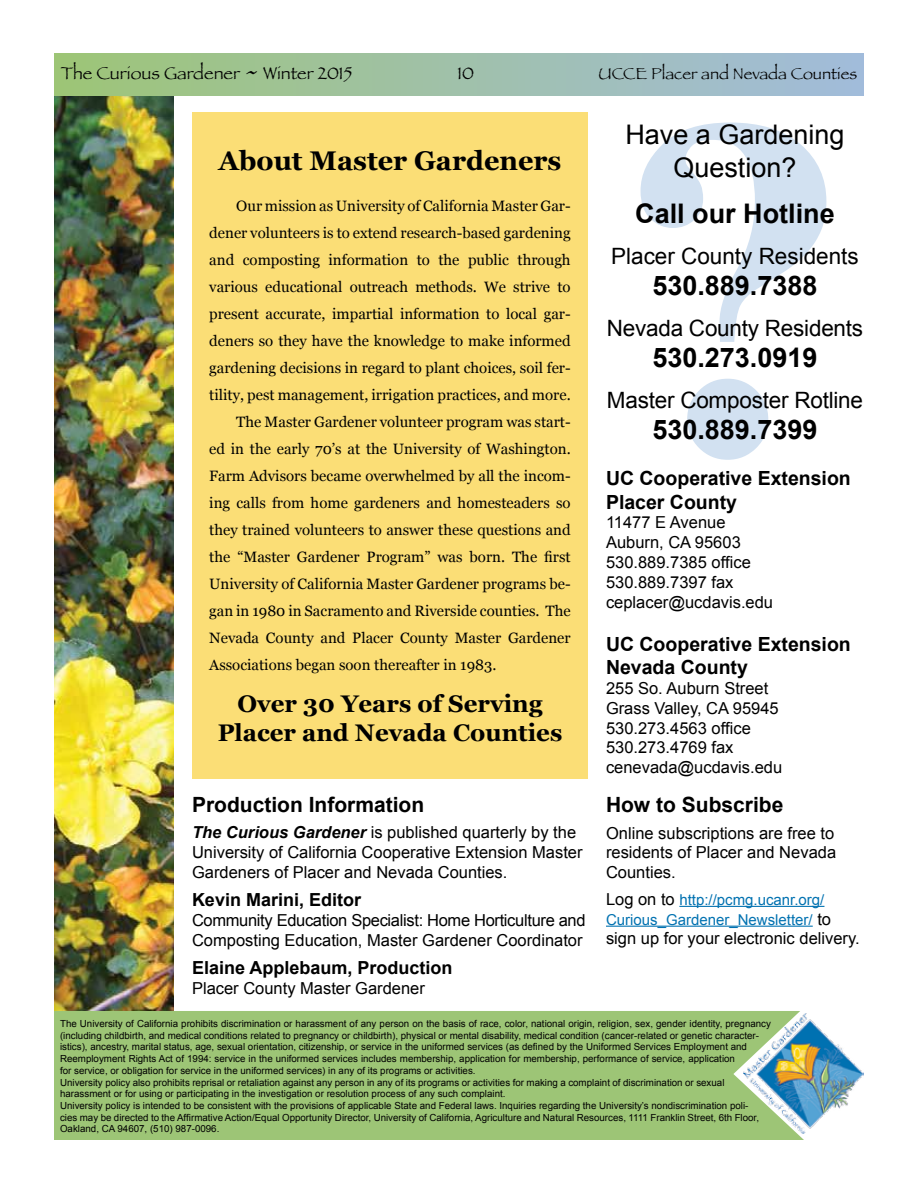
<style>
.page{position:relative;width:918px;height:1188px;background:#fff}
.page>*{position:absolute;margin:0;border:0;box-sizing:border-box;transform-origin:0 0}
.t1{font:700 480px "Times";color:#d2e1f1}
.t2{font:700 27px "Arial";color:#000}
.t3{font:27px/33px "Arial";color:#000;text-align:center}
.t4{font:700 27px "Georgia";color:#000}
.t5{font:700 24px/28.8px "Georgia";color:#000;text-align:center}
.t6{font:22.5px "Arial";letter-spacing:-.01em;color:#000}
.t7{font:700 21px "Arial";color:#000}
.t8{font:700 19.5px/23.4px "Arial";color:#000}
.t9{font:700 18px "Arial";color:#000}
.t10{font:18px "Papyrus";color:#000}
.t11{font:16.5px/19.8px "Arial";color:#000}
.t12{font:16.5px/19.8px "Arial";letter-spacing:-.02em;color:#000}
.t13{font:16.5px "Papyrus";color:#000}
.t14{font:15px "Georgia";color:#000}
.t15{font:15px/19.8px "Arial";color:#0272b1}
.t16{font:9.75px/11.7px "Arial";color:#000}
.s1{font-size:27px}
.s2{font-weight:700;font-style:italic}
.s3{font-size:16.5px;color:#000}
</style>
<div class="page">
<img style="left:54px;top:95px;width:120px;height:916px">
<img style="left:804px;top:1014px;width:59px;height:119px">
<div style="left:54px;top:1011px;width:750px;height:129px;background:#9dc576"></div>
<hr style="left:679px;top:906px;width:145px;height:1px;background:#0272b1">
<hr style="left:606px;top:926px;width:207px;height:1px;background:#0272b1">
<div style="left:192px;top:112px;width:396px;height:666px;background:#fbde76"></div>
<div style="left:54px;top:54px;width:810px;height:41px;background:linear-gradient(to right,#9dc577,#a2bcdc)"></div>
<h3 class="t10" style="left:61px;top:62px;width:293px">The Curious Gardener <span class="s1">~</span> Winter 2015</h3>
<h3 class="t10" style="left:458px;top:62px;width:18px">10</h3>
<h3 class="t13" style="left:599px;top:64px;width:260px">UCCE Placer and Nevada Counties</h3>
<h2 class="t4" style="left:219px;top:140px;width:344px">About Master Gardeners</h2>
<h3 class="t14" style="left:236px;top:194px;width:336px">Our mission as University of California Master Gar-</h3>
<h3 class="t14" style="left:209px;top:221px;width:363px">dener volunteers is to extend research-based gardening</h3>
<h3 class="t14" style="left:209px;top:248px;width:363px">and composting information to the public through</h3>
<h3 class="t14" style="left:209px;top:275px;width:363px">various educational outreach methods. We strive to</h3>
<h3 class="t14" style="left:209px;top:302px;width:363px">present accurate, impartial information to local gar-</h3>
<h3 class="t14" style="left:209px;top:329px;width:363px">deners so they have the knowledge to make informed</h3>
<h3 class="t14" style="left:209px;top:356px;width:363px">gardening decisions in regard to plant choices, soil fer-</h3>
<h3 class="t14" style="left:209px;top:383px;width:363px">tility, pest management, irrigation practices, and more.</h3>
<h3 class="t14" style="left:236px;top:410px;width:336px">The Master Gardener volunteer program was start-</h3>
<h3 class="t14" style="left:209px;top:437px;width:363px">ed in the early 70’s at the University of Washington.</h3>
<h3 class="t14" style="left:209px;top:464px;width:363px">Farm Advisors became overwhelmed by all the incom-</h3>
<h3 class="t14" style="left:209px;top:491px;width:363px">ing calls from home gardeners and homesteaders so</h3>
<h3 class="t14" style="left:209px;top:518px;width:363px">they trained volunteers to answer these questions and</h3>
<h3 class="t14" style="left:209px;top:545px;width:363px">the “Master Gardener Program” was born. The first</h3>
<h3 class="t14" style="left:209px;top:572px;width:363px">University of California Master Gardener programs be-</h3>
<h3 class="t14" style="left:209px;top:599px;width:363px">gan in 1980 in Sacramento and Riverside counties. The</h3>
<h3 class="t14" style="left:209px;top:626px;width:363px">Nevada County and Placer County Master Gardener</h3>
<h3 class="t14" style="left:209px;top:653px;width:289px">Associations began soon thereafter in 1983.</h3>
<h3 class="t5" style="left:218px;top:688px;width:346px">Over 30 Years of Serving<br>Placer and Nevada Counties</h3>
<h3 class="t7" style="left:192px;top:790px;width:234px">Production Information</h3>
<h3 class="t11" style="left:192px;top:823px;width:392px"><span class="s2">The Curious Gardener</span> is published quarterly by the<br>University of California Cooperative Extension Master<br>Gardeners of Placer and Nevada Counties.</h3>
<h3 class="t9" style="left:192px;top:888px;width:171px">Kevin Marini, Editor</h3>
<h3 class="t12" style="left:192px;top:911px;width:395px">Community Education Specialist: Home Horticulture and<br>Composting Education, Master Gardener Coordinator</h3>
<h3 class="t9" style="left:192px;top:956px;width:262px">Elaine Applebaum, Production</h3>
<h3 class="t11" style="left:192px;top:979px;width:234px">Placer County Master Gardener</h3>
<h1 class="t1" style="left:615px;top:-169px;width:241px">?</h1>
<h2 class="t3" style="left:625px;top:118px;width:221px">Have a Gardening<br>Question?</h2>
<h2 class="t2" style="left:635px;top:196px;width:201px">Call our Hotline</h2>
<h3 class="t6" style="left:611px;top:241px;width:249px">Placer County Residents</h3>
<h2 class="t2" style="left:652px;top:268px;width:167px">530.889.7388</h2>
<h3 class="t6" style="left:607px;top:313px;width:258px">Nevada County Residents</h3>
<h2 class="t2" style="left:652px;top:340px;width:167px">530.273.0919</h2>
<h3 class="t6" style="left:607px;top:385px;width:258px">Master Composter Rotline</h3>
<h2 class="t2" style="left:652px;top:412px;width:167px">530.889.7399</h2>
<h3 class="t8" style="left:606px;top:467px;width:246px">UC Cooperative Extension<br>Placer County</h3>
<h3 class="t11" style="left:606px;top:513px;width:169px">11477 E Avenue<br>Auburn, CA 95603<br>530.889.7385 office<br>530.889.7397 fax ceplacer@ucdavis.edu</h3>
<h3 class="t8" style="left:606px;top:633px;width:246px">UC Cooperative Extension<br>Nevada County</h3>
<h3 class="t11" style="left:606px;top:678px;width:178px">255 So. Auburn Street<br>Grass Valley, CA 95945<br>530.273.4563 office<br>530.273.4769 fax cenevada@ucdavis.edu</h3>
<h3 class="t7" style="left:606px;top:791px;width:179px">How to Subscribe</h3>
<h3 class="t11" style="left:606px;top:823px;width:232px;text-align:justify">Online subscriptions are free to residents of Placer and Nevada Counties.</h3>
<h3 class="t15" style="left:606px;top:890px;width:227px"><span class="s3">Log on to</span> http://pcmg.ucanr.org/<br>Curious_Gardener_Newsletter/ <span class="s3">to</span></h3>
<h3 class="t11" style="left:606px;top:929px;width:255px">sign up for your electronic delivery.</h3>
<p class="t16" style="left:60px;top:1018px;width:712px">The University of California prohibits discrimination or harassment of any person on the basis of race, color, national origin, religion, sex, gender identity, pregnancy (including childbirth, and medical conditions related to pregnancy or childbirth), physical or mental disability, medical condition (cancer-related or genetic character&shy;istics), ancestry, marital status, age, sexual orientation, citizenship, or service in the uniformed services (as defined by the Uniformed Services Employment and Reemployment Rights Act of 1994: service in the uniformed services includes membership, application for membership, performance of service, application<br>for service, or obligation for service in the uniformed services) in any of its programs or activities.<br>University policy also prohibits reprisal or retaliation against any person in any of its programs or activities for making a complaint of discrimination or sexual harassment or for using or participating in the investigation or resolution process of any such complaint.<br>University policy is intended to be consistent with the provisions of applicable State and Federal laws. Inquiries regarding the University’s nondiscrimination poli-<br>cies may be directed to the Affirmative Action/Equal Opportunity Director, University of California, Agriculture and Natural Resources, 1111 Franklin Street, 6th Floor, Oakland, CA 94607, (510) 987-0096.</p>
</div>
